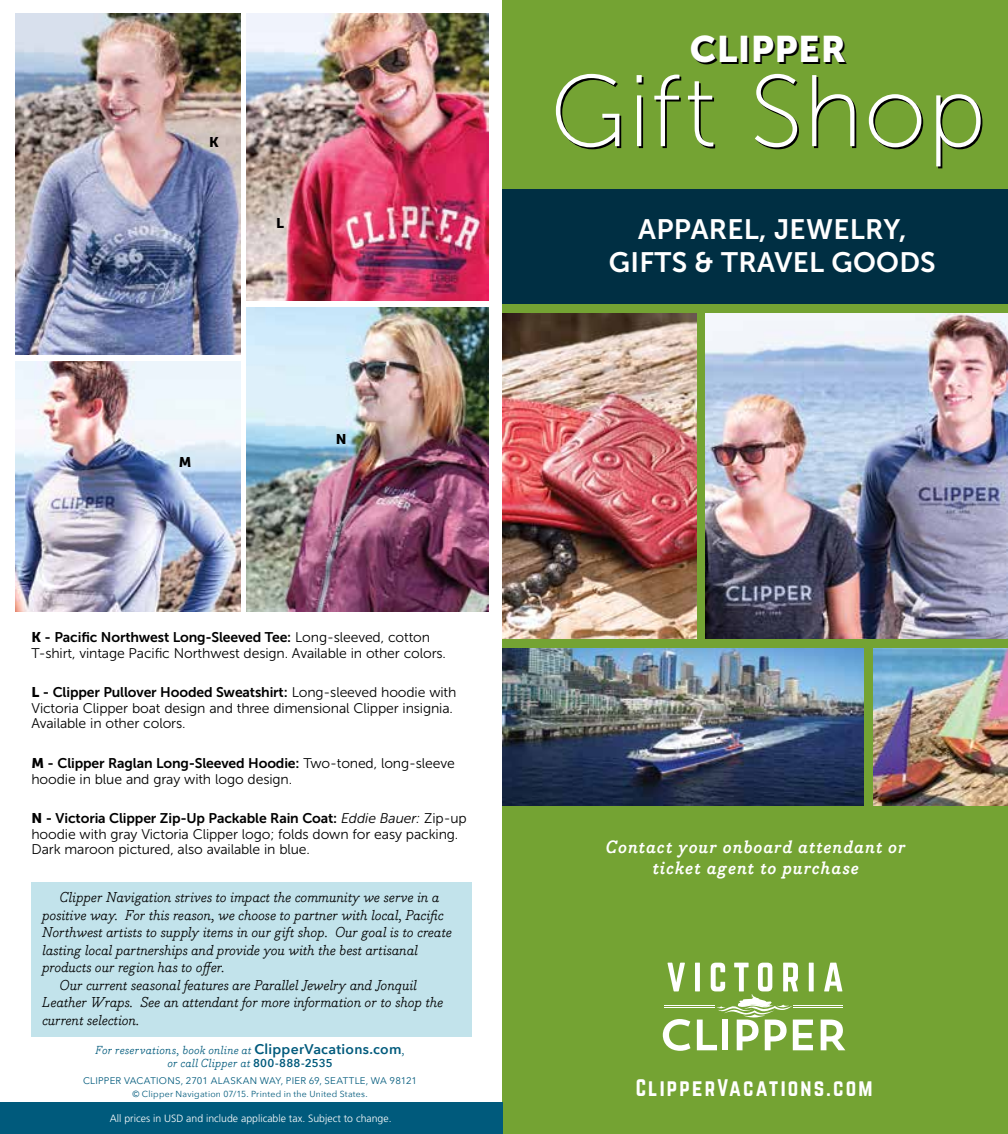
<style>
.page{position:relative;width:1008px;height:1134px;background:#fff}
.page>*{position:absolute;margin:0;border:0;box-sizing:border-box;transform-origin:0 0}
.t1{font:101.5px "Museo Sans 100";letter-spacing:.01em;color:#fff}
.t2{font:36.75px "Museo Sans 900";letter-spacing:.015em;color:#fff}
.t3{font:28px/33.2px "Museo Sans 700";letter-spacing:.01em;color:#fff;text-align:center}
.t4{font:21px "Norwester";letter-spacing:.1em;color:#fff}
.t5{font:italic 700 17.5px/21px "Bodoni Egyptian Pro";letter-spacing:.055em;color:#fff;text-align:center}
.t6{font:italic 14px "Bodoni Egyptian Pro";color:#000}
.t7{font:14px/15.8px "Museo Sans 300";letter-spacing:-.01em;color:#000}
.t8{font:14px "Museo Sans 700";letter-spacing:-.01em;color:#000}
.t9{font:14px "Museo Sans 900";color:#000}
.t10{font:italic 11.38px/13.1px "Bodoni Egyptian Pro";letter-spacing:.025em;color:#005a7c;text-align:center}
.t11{font:300 10.5px "Frutiger";color:#fff}
.t12{font:9.62px "Avenir Next";letter-spacing:.02em;color:#005a7c}
.t13{font:8.75px "Avenir Next";letter-spacing:.025em;color:#005a7c}
.s1{font-family:"Museo Sans 900"}
.s2{font-family:"Museo Sans 300"}
.s3{font-family:"Museo Sans 300";font-style:italic}
.s4{font-family:"Avenir Next";font-weight:600;font-style:normal;font-size:14px}
.s5{font-family:"Avenir Next";font-weight:600;font-style:normal}
</style>
<div class="page">
<div style="left:502px;top:0;width:506px;height:1134px;background:#74a333"></div>
<div style="left:0;top:1102px;width:502px;height:32px;background:#005a7c"></div>
<img style="left:706px;top:313px;width:302px;height:326px">
<img style="left:874px;top:648px;width:134px;height:157px">
<div style="left:502px;top:190px;width:506px;height:114px;background:#002f43"></div>
<img style="left:502px;top:648px;width:361px;height:157px">
<img style="left:502px;top:313px;width:194px;height:326px">
<hr style="left:665px;top:1005px;width:50px;height:1px;background:#fff">
<hr style="left:665px;top:1008px;width:50px;height:1px;background:#fff">
<hr style="left:793px;top:1005px;width:50px;height:1px;background:#fff">
<hr style="left:793px;top:1008px;width:50px;height:1px;background:#fff">
<svg style="left:663px;top:1019px;width:27px;height:32px"></svg>
<svg style="left:821px;top:1020px;width:24px;height:30px"></svg>
<svg style="left:667px;top:963px;width:18px;height:28px"></svg>
<div style="left:695px;top:963px;width:5px;height:28px;background:#fff"></div>
<div style="left:809px;top:963px;width:5px;height:28px;background:#d4e2c0"></div>
<svg style="left:824px;top:963px;width:18px;height:28px"></svg>
<svg style="left:697px;top:963px;width:116px;height:87px"></svg>
<div style="left:32px;top:882px;width:440px;height:155px;background:#c2e3eb"></div>
<img style="left:16px;top:14px;width:224px;height:341px">
<img style="left:16px;top:361px;width:224px;height:250px">
<img style="left:247px;top:307px;width:242px;height:304px">
<img style="left:246px;top:14px;width:243px;height:287px">
<p class="t9" style="left:209px;top:134px;width:11px">K</p>
<p class="t9" style="left:276px;top:216px;width:9px">L</p>
<p class="t9" style="left:179px;top:454px;width:14px">M</p>
<p class="t9" style="left:336px;top:431px;width:12px">N</p>
<p class="t8" style="left:31px;top:629px;width:400px"><span class="s1">K</span> - Pacific Northwest Long-Sleeved Tee: <span class="s2">Long-sleeved, cotton</span></p>
<p class="t7" style="left:31px;top:645px;width:416px">T-shirt, vintage Pacific Northwest design. Available in other colors.</p>
<p class="t8" style="left:31px;top:684px;width:426px"><span class="s1">L</span> - Clipper Pullover Hooded Sweatshirt: <span class="s2">Long-sleeved hoodie with</span></p>
<p class="t7" style="left:31px;top:700px;width:423px">Victoria Clipper boat design and three dimensional Clipper insignia.<br>Available in other colors.</p>
<p class="t8" style="left:31px;top:755px;width:425px"><span class="s1">M</span> - Clipper Raglan Long-Sleeved Hoodie: <span class="s2">Two-toned, long-sleeve</span></p>
<p class="t7" style="left:31px;top:771px;width:262px">hoodie in blue and gray with logo design.</p>
<p class="t8" style="left:31px;top:810px;width:437px"><span class="s1">N</span> - Victoria Clipper Zip-Up Packable Rain Coat: <span class="s3">Eddie Bauer:</span> <span class="s2">Zip-up</span></p>
<p class="t7" style="left:32px;top:826px;width:428px">hoodie with gray Victoria Clipper logo; folds down for easy packing.<br>Dark maroon pictured, also available in blue.</p>
<p class="t6" style="left:60px;top:889px;width:381px">Clipper Navigation strives to impact the community we serve in a</p>
<p class="t6" style="left:42px;top:906px;width:403px">positive way. For this reason, we choose to partner with local, Pacific</p>
<p class="t6" style="left:42px;top:924px;width:411px">Northwest artists to supply items in our gift shop. Our goal is to create</p>
<p class="t6" style="left:42px;top:941px;width:377px">lasting local partnerships and provide you with the best artisanal</p>
<p class="t6" style="left:42px;top:959px;width:184px">products our region has to offer.</p>
<p class="t6" style="left:60px;top:976px;width:359px">Our current seasonal features are Parallel Jewelry and Jonquil</p>
<p class="t6" style="left:42px;top:994px;width:403px">Leather Wraps. See an attendant for more information or to shop the</p>
<p class="t6" style="left:42px;top:1011px;width:99px">current selection.</p>
<p class="t10" style="left:96px;top:1044px;width:310px">For reservations, book online at <span class="s4">ClipperVacations.com</span>, or call Clipper at <span class="s5">800-888-2535</span></p>
<p class="t12" style="left:83px;top:1073px;width:336px">CLIPPER VACATIONS, 2701 ALASKAN WAY, PIER 69, SEATTLE, WA 98121</p>
<p class="t13" style="left:133px;top:1087px;width:237px">© Clipper Navigation 07/15. Printed in the United States.</p>
<p class="t11" style="left:110px;top:1112px;width:283px">All prices in USD and include applicable tax. Subject to change.</p>
<h2 class="t2" style="left:690px;top:28px;width:158px">CLIPPER</h2>
<h1 class="t1" style="left:550px;top:57px;width:438px">Gift Shop</h1>
<h3 class="t3" style="left:609px;top:213px;width:328px">APPAREL, JEWELRY,<br>GIFTS &amp; TRAVEL GOODS</h3>
<p class="t5" style="left:606px;top:837px;width:301px">Contact your onboard attendant or ticket agent to purchase</p>
<h3 class="t4" style="left:636px;top:1078px;width:238px">ClipperVacations.com</h3>
</div>
